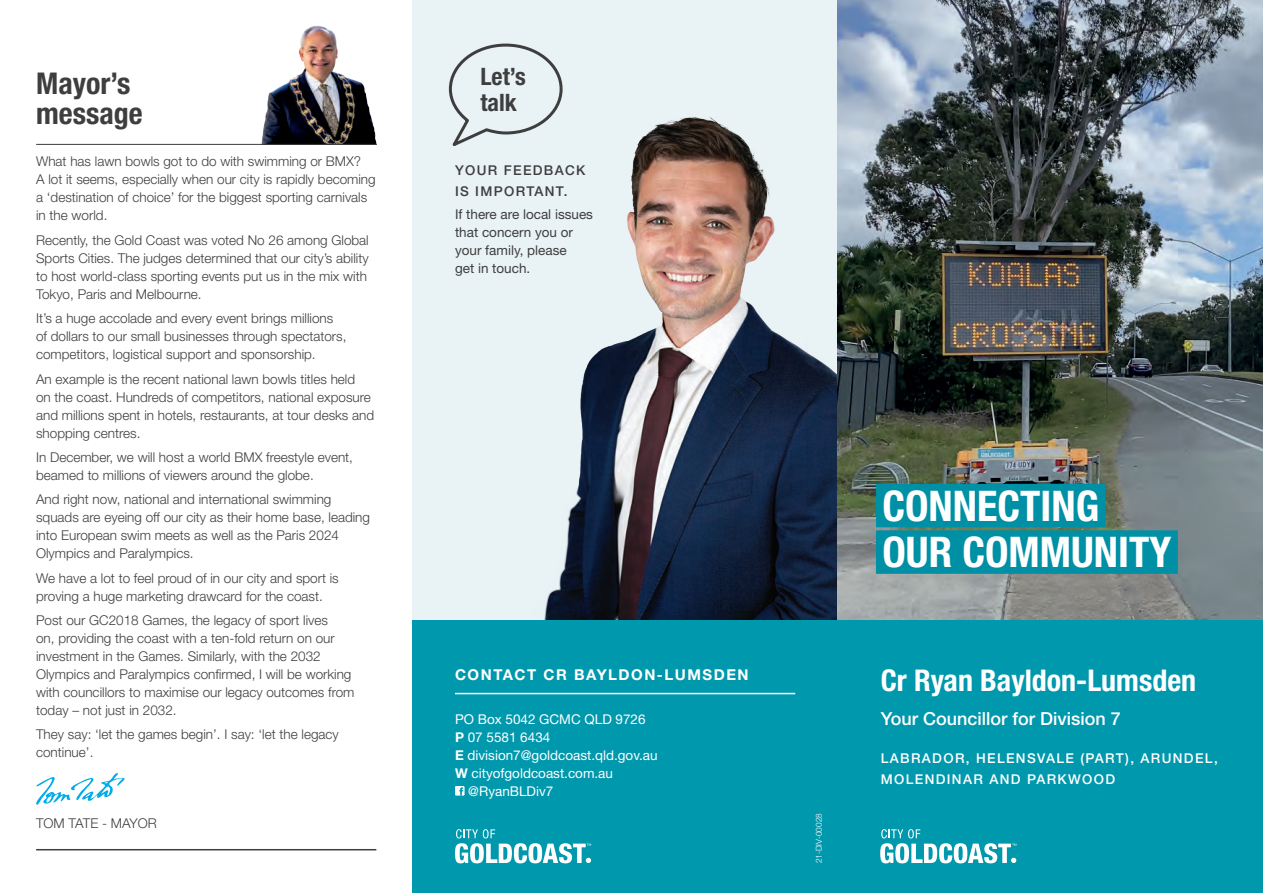
<style>
.page{position:relative;width:1263px;height:893px;background:#fff}
.page>*{position:absolute;margin:0;border:0;box-sizing:border-box;transform-origin:0 0}
.t1{font:700 condensed 42.3px/46.5px "Helvetica Neue LT Std";color:#fff}
.t2{font:700 condensed 30px "Helvetica Neue LT Std";color:#fff}
.t3{font:700 condensed 30px/30px "Helvetica Neue LT Std";color:#3e3e3f}
.t4{font:700 condensed 24px/25.5px "Helvetica Neue LT Std";color:#3e3e3f}
.t5{font:500 18px "Helvetica Neue LT Std";color:#fff}
.t6{font:700 15px "Helvetica Neue LT Std";letter-spacing:.1em;color:#fff}
.t7{font:300 13.5px/18px "Helvetica Neue LT Std";color:#3e3e3f}
.t8{font:13.5px "Helvetica Neue LT Std";color:#fff}
.t9{font:13.5px/18px "Helvetica Neue LT Std";color:#3e3e3f}
.t10{font:500 13.5px/21px "Helvetica Neue LT Std";letter-spacing:.1em;color:#fff}
.t11{font:500 13.5px/21px "Helvetica Neue LT Std";letter-spacing:.1em;color:#3e3e3f}
.t12{font:300 8.25px "Helvetica Neue LT Std";color:#fff}
.s1{font-weight:700}
</style>
<div class="page">
<div style="left:412px;top:0;width:426px;height:621px;background:#e9f2f4"></div>
<img style="left:544px;top:60px;width:294px;height:560px">
<img style="left:838px;top:0;width:425px;height:620px">
<div style="left:838px;top:620px;width:425px;height:273px;background:#0098ad"></div>
<svg style="left:880px;top:829px;width:136px;height:34px"></svg>
<div style="left:412px;top:620px;width:426px;height:273px;background:#0098ad"></div>
<svg style="left:455px;top:829px;width:136px;height:34px"></svg>
<hr style="left:455px;top:693px;width:340px;height:1px;background:#fff">
<div style="left:455px;top:786px;width:10px;height:10px;background:#fff"></div>
<svg style="left:459px;top:787px;width:4px;height:9px"></svg>
<div style="left:876px;top:484px;width:230px;height:43px;background:#0090a5"></div>
<div style="left:876px;top:530px;width:302px;height:44px;background:#0090a5"></div>
<svg style="left:448px;top:43px;width:116px;height:108px"></svg>
<img style="left:256px;top:26px;width:121px;height:119px">
<hr style="left:36px;top:849px;width:340px;height:1px;background:#3e3e3f">
<hr style="left:36px;top:144px;width:340px;height:1px;background:#3e3e3f">
<svg style="left:36px;top:773px;width:89px;height:32px"></svg>
<h2 class="t3" style="left:36px;top:68px;width:108px">Mayor’s message</h2>
<p class="t7" style="left:36px;top:152px;width:341px">What has lawn bowls got to do with swimming or BMX?<br>A lot it seems, especially when our city is rapidly becoming a ‘destination of choice’ for the biggest sporting carnivals in the world.</p>
<p class="t7" style="left:36px;top:231px;width:334px">Recently, the Gold Coast was voted No 26 among Global Sports Cities. The judges determined that our city’s ability to host world-class sporting events put us in the mix with Tokyo, Paris and Melbourne.</p>
<p class="t7" style="left:36px;top:309px;width:312px">It’s a huge accolade and every event brings millions of dollars to our small businesses through spectators, competitors, logistical support and sponsorship.</p>
<p class="t7" style="left:36px;top:369px;width:340px">An example is the recent national lawn bowls titles held<br>on the coast. Hundreds of competitors, national exposure and millions spent in hotels, restaurants, at tour desks and shopping centres.</p>
<p class="t7" style="left:36px;top:448px;width:318px">In December, we will host a world BMX freestyle event, beamed to millions of viewers around the globe.</p>
<p class="t7" style="left:36px;top:490px;width:335px">And right now, national and international swimming squads are eyeing off our city as their home base, leading into European swim meets as well as the Paris 2024<br>Olympics and Paralympics.</p>
<p class="t7" style="left:36px;top:569px;width:304px">We have a lot to feel proud of in our city and sport is proving a huge marketing drawcard for the coast.</p>
<p class="t7" style="left:36px;top:611px;width:320px">Post our GC2018 Games, the legacy of sport lives<br>on, providing the coast with a ten-fold return on our investment in the Games. Similarly, with the 2032<br>Olympics and Paralympics confirmed, I will be working with councillors to maximise our legacy outcomes from today – not just in 2032.</p>
<p class="t7" style="left:36px;top:725px;width:304px">They say: ‘let the games begin’. I say: ‘let the legacy continue’.</p>
<p class="t7" style="left:36px;top:814px;width:122px">TOM TATE - MAYOR</p>
<h3 class="t4" style="left:480px;top:64px;width:47px">Let’s talk</h3>
<p class="t11" style="left:455px;top:160px;width:132px">YOUR FEEDBACK<br>IS IMPORTANT.</p>
<p class="t9" style="left:455px;top:205px;width:140px">If there are local issues that concern you or your family, please<br>get in touch.</p>
<p class="t6" style="left:455px;top:665px;width:295px">CONTACT CR BAYLDON-LUMSDEN</p>
<p class="t8" style="left:455px;top:711px;width:192px">PO Box 5042 GCMC QLD 9726</p>
<p class="t8" style="left:455px;top:729px;width:97px"><span class="s1">P</span> 07 5581 6434</p>
<p class="t8" style="left:455px;top:747px;width:204px"><span class="s1">E</span> division7@goldcoast.qld.gov.au</p>
<p class="t8" style="left:455px;top:765px;width:160px"><span class="s1">W</span> cityofgoldcoast.com.au</p>
<p class="t8" style="left:468px;top:783px;width:87px">@RyanBLDiv7</p>
<p class="t12" style="left:814px;top:863px;width:52px;rotate:-90deg">21-DIV-00028</p>
<h1 class="t1" style="left:882px;top:482px;width:291px">CONNECTING<br>OUR COMMUNITY</h1>
<h2 class="t2" style="left:881px;top:662px;width:317px">Cr Ryan Bayldon-Lumsden</h2>
<h3 class="t5" style="left:881px;top:708px;width:242px">Your Councillor for Division 7</h3>
<p class="t10" style="left:881px;top:748px;width:338px">LABRADOR, HELENSVALE (PART), ARUNDEL,<br>MOLENDINAR AND PARKWOOD</p>
</div>
